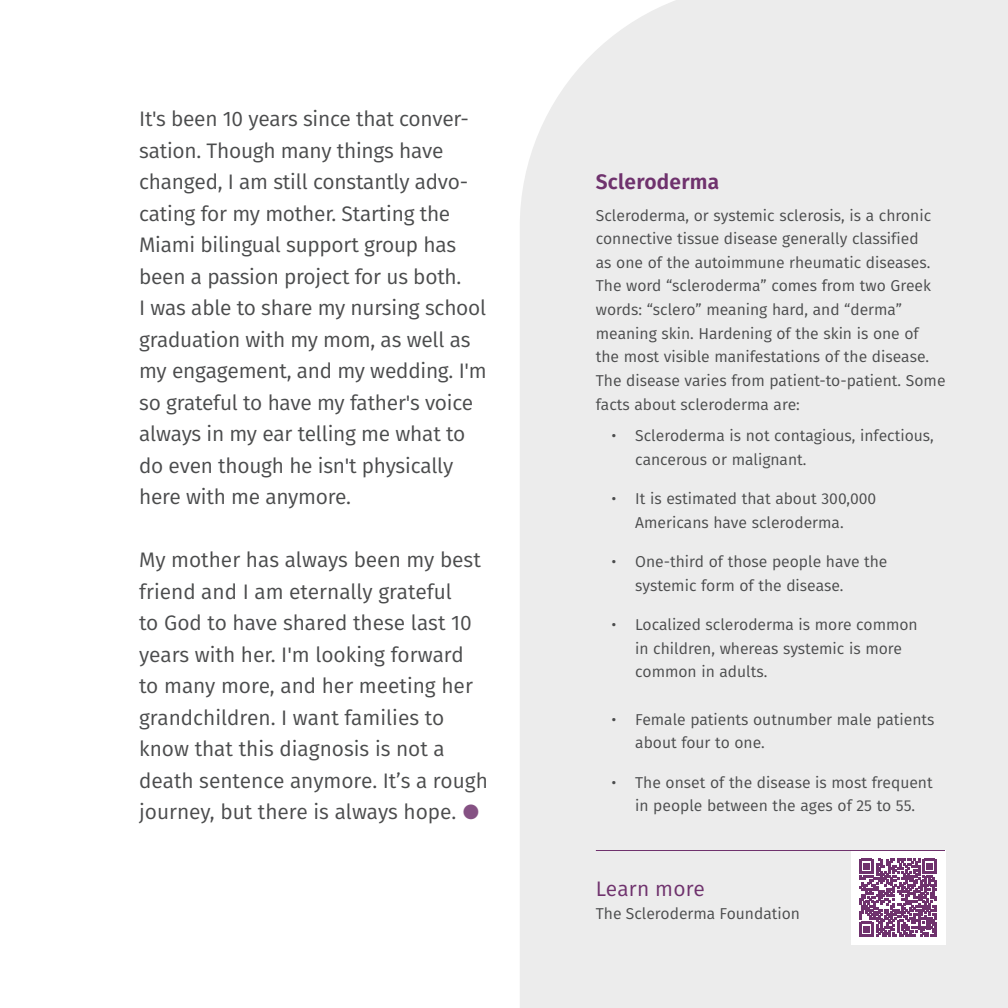
<style>
.page{position:relative;width:1008px;height:1008px;background:#fff}
.page>*{position:absolute;margin:0;border:0;box-sizing:border-box;transform-origin:0 0}
.Body_Copy__PV{font:21px/31.5px "Fira Sans";letter-spacing:-.01em;color:#4b4c4d}
.Body_Copy__PV-2{font:600 21px "Fira Sans";letter-spacing:.01em;color:#6f326d}
.Body_Copy__PV-3{font:21px "Fira Sans";letter-spacing:.01em;color:#6f326d}
.Body__Small{font:15.75px/23.6px "Fira Sans";color:#4b4c4d}
.Body_Copy__PV-4{font:15.75px "Fira Sans";color:#4b4c4d}
.s1{color:#855183}
</style>
<div class="page">
<div style="left:520px;top:0;width:488px;height:1008px;background:#ececec"></div>
<div style="left:851px;top:850px;width:94px;height:95px;background:#fff"></div>
<svg style="left:859px;top:859px;width:78px;height:78px"></svg>
<hr style="left:596px;top:850px;width:349px;height:1px;background:#6f326d">
<p class="Body_Copy__PV" style="left:139px;top:102px;width:349px">It's been 10 years since that conver&shy;sation. Though many things have changed, I am still constantly advo&shy;cating for my mother. Starting the Miami bilingual support group has been a passion project for us both.<br>I was able to share my nursing school graduation with my mom, as well as my engagement, and my wedding. I'm so grateful to have my father's voice always in my ear telling me what to do even though he isn't physically here with me anymore.</p>
<p class="Body_Copy__PV" style="left:139px;top:543px;width:350px">My mother has always been my best friend and I am eternally grateful<br>to God to have shared these last 10 years with her. I'm looking forward to many more, and her meeting her grandchildren. I want families to know that this diagnosis is not a death sentence anymore. It’s a rough journey, but there is always hope. <span class="s1">●</span></p>
<p class="Body_Copy__PV-2" style="left:596px;top:164px;width:125px">Scleroderma</p>
<p class="Body__Small" style="left:596px;top:203px;width:351px">Scleroderma, or systemic sclerosis, is a chronic connective tissue disease generally classified<br>as one of the autoimmune rheumatic diseases.<br>The word “scleroderma” comes from two Greek words: “sclero” meaning hard, and “derma” meaning skin. Hardening of the skin is one of the most visible manifestations of the disease.<br>The disease varies from patient-to-patient. Some facts about scleroderma are:</p>
<p class="Body__Small" style="left:635px;top:423px;width:300px;text-indent:-24px">• Scleroderma is not contagious, infectious, cancerous or malignant.</p>
<p class="Body__Small" style="left:612px;top:486px;width:266px;text-align:center">• It is estimated that about 300,000<br>Americans have scleroderma.</p>
<p class="Body__Small" style="left:635px;top:549px;width:254px;text-indent:-24px">• One-third of those people have the systemic form of the disease.</p>
<p class="Body__Small" style="left:635px;top:612px;width:284px;text-indent:-24px">• Localized scleroderma is more common in children, whereas systemic is more common in adults.</p>
<p class="Body__Small" style="left:635px;top:707px;width:301px;text-indent:-24px">• Female patients outnumber male patients about four to one.</p>
<p class="Body__Small" style="left:612px;top:770px;width:323px;text-align:center">• The onset of the disease is most frequent in people between the ages of 25 to 55.</p>
<p class="Body_Copy__PV-3" style="left:596px;top:873px;width:111px">Learn more</p>
<p class="Body_Copy__PV-4" style="left:596px;top:902px;width:206px">The Scleroderma Foundation</p>
</div>
